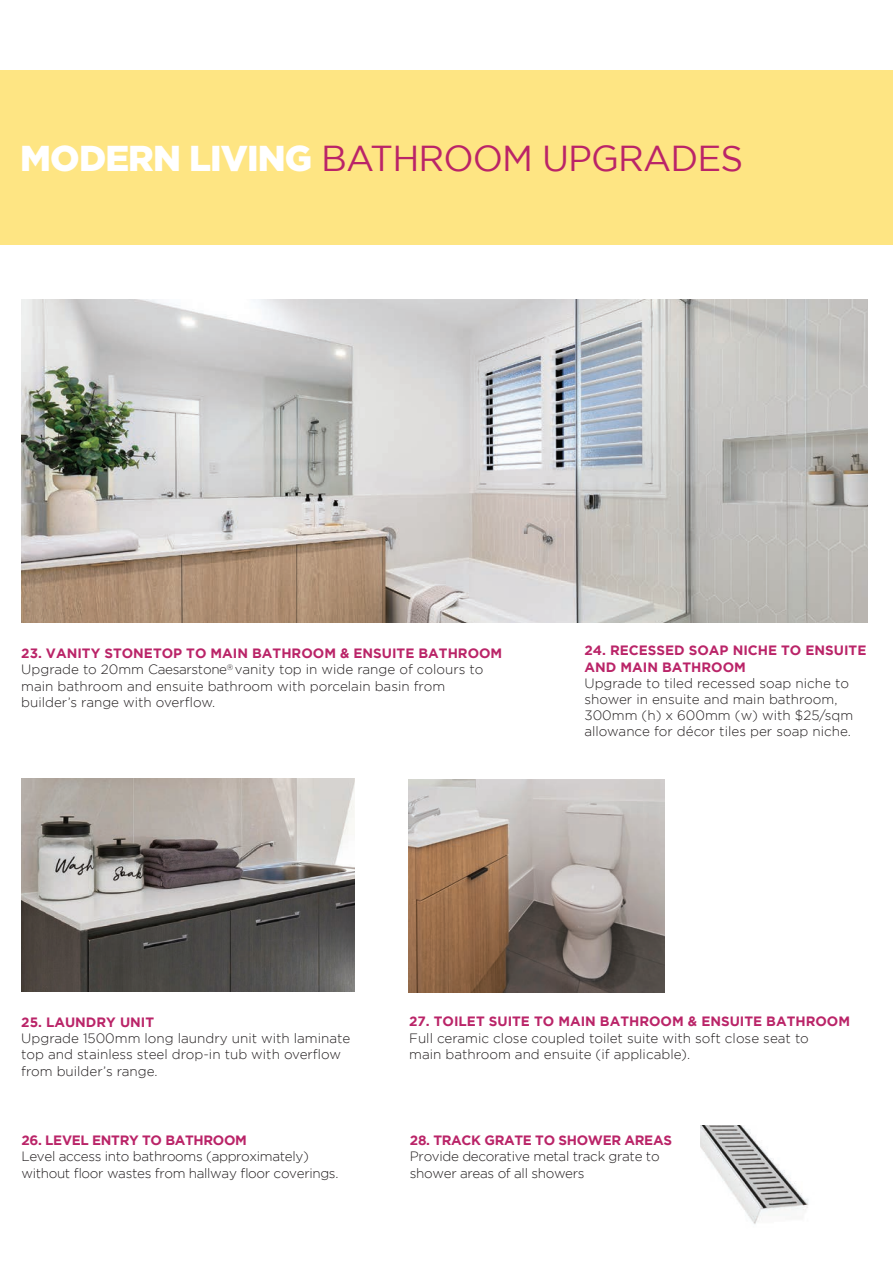
<style>
.page{position:relative;width:893px;height:1263px;background:#fff}
.page>*{position:absolute;margin:0;border:0;box-sizing:border-box;transform-origin:0 0}
.t1{font:36px "Gotham";letter-spacing:-.025em;color:#ba2468}
.t2{font:300 13.5px/16.2px "Gotham";color:#231f20}
.t3{font:300 13.5px/16.2px "Gotham";letter-spacing:-.025em;color:#231f20}
.t4{font:700 13.5px/16.2px "Gotham";color:#ba2468}
.t5{font:700 13.5px "Gotham";letter-spacing:-.025em;color:#ba2468}
.s1{font-weight:900;color:#fff}
.s2{font-weight:700;color:#ba2468}
</style>
<div class="page">
<div style="left:0;top:70px;width:893px;height:175px;background:#fee583"></div>
<img style="left:701px;top:1125px;width:108px;height:99px">
<img style="left:408px;top:780px;width:256px;height:212px">
<img style="left:21px;top:299px;width:847px;height:324px">
<img style="left:21px;top:779px;width:333px;height:212px">
<h1 class="t1" style="left:20px;top:138px;width:724px"><span class="s1">MODERN LIVING</span> BATHROOM UPGRADES</h1>
<p class="t2" style="left:21px;top:645px;width:483px"><span class="s2">23. VANITY STONETOP TO MAIN BATHROOM &amp; ENSUITE BATHROOM </span>Upgrade to 20mm Caesarstone<sup>®</sup> vanity top in wide range of colours to main bathroom and ensuite bathroom with porcelain basin from builder’s range with overflow.</p>
<p class="t4" style="left:584px;top:642px;width:283px">24. RECESSED SOAP NICHE TO ENSUITE<br>AND MAIN BATHROOM</p>
<p class="t2" style="left:584px;top:675px;width:270px">Upgrade to tiled recessed soap niche to shower in ensuite and main bathroom, 300mm (h) x 600mm (w) with $25/sqm allowance for décor tiles per soap niche.</p>
<p class="t4" style="left:21px;top:1014px;width:134px">25. LAUNDRY UNIT</p>
<p class="t2" style="left:21px;top:1030px;width:330px">Upgrade 1500mm long laundry unit with laminate top and stainless steel drop-in tub with overflow from builder’s range.</p>
<p class="t5" style="left:21px;top:1132px;width:227px">26. LEVEL ENTRY TO BATHROOM</p>
<p class="t3" style="left:21px;top:1148px;width:319px">Level access into bathrooms (approximately) without floor wastes from hallway floor coverings.</p>
<p class="t4" style="left:409px;top:1013px;width:442px">27. TOILET SUITE TO MAIN BATHROOM &amp; ENSUITE BATHROOM</p>
<p class="t2" style="left:409px;top:1029px;width:401px">Full ceramic close coupled toilet suite with soft close seat to main bathroom and ensuite (if applicable).</p>
<p class="t5" style="left:410px;top:1132px;width:264px">28. TRACK GRATE TO SHOWER AREAS</p>
<p class="t3" style="left:410px;top:1148px;width:251px">Provide decorative metal track grate to shower areas of all showers</p>
</div>
